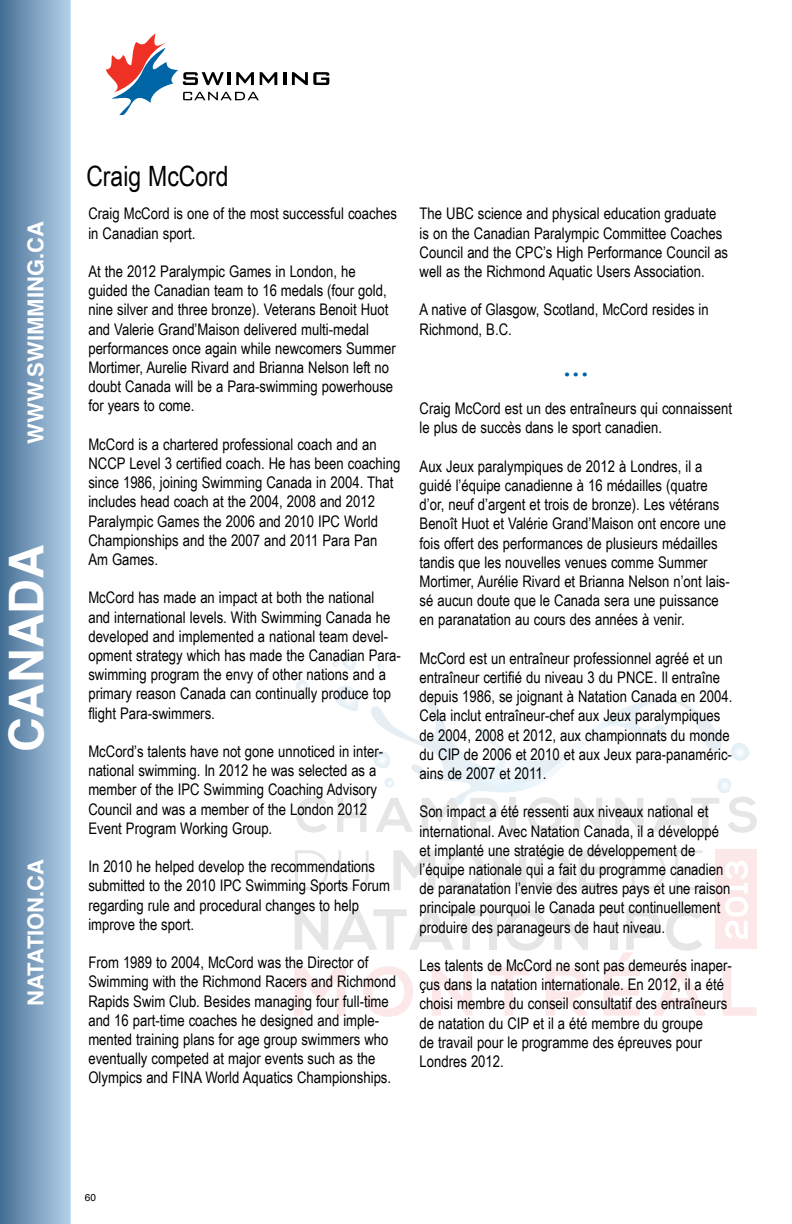
<style>
.page{position:relative;width:792px;height:1224px;background:#fff}
.page>*{position:absolute;margin:0;border:0;box-sizing:border-box;transform-origin:0 0}
.t1{font:700 48px "Helvetica";color:#fff}
.t2{font:28px "Arial Narrow";color:#000}
.t3{font:28px "Arial Rounded MT Bold";color:#0065a4}
.t4{font:700 22px "Helvetica";color:#fff}
.t5{font:16px/19.2px "Arial Narrow";color:#000}
.t6{font:10px "Helvetica";color:#000}
</style>
<div class="page">
<svg style="left:0;top:0;width:71px;height:1224px;background:#7da0bf"></svg>
<svg style="left:283px;top:72px;width:3px;height:13px"></svg>
<svg style="left:292px;top:72px;width:37px;height:13px"></svg>
<svg style="left:106px;top:34px;width:171px;height:81px"></svg>
<svg style="left:296px;top:797px;width:31px;height:36px"></svg>
<svg style="left:337px;top:798px;width:30px;height:34px"></svg>
<svg style="left:376px;top:808px;width:37px;height:24px"></svg>
<svg style="left:422px;top:808px;width:36px;height:24px"></svg>
<svg style="left:470px;top:808px;width:29px;height:24px"></svg>
<div style="left:509px;top:798px;width:7px;height:34px;background:#e6e6e6"></div>
<svg style="left:528px;top:808px;width:35px;height:25px"></svg>
<svg style="left:574px;top:808px;width:28px;height:24px"></svg>
<svg style="left:615px;top:808px;width:28px;height:24px"></svg>
<div style="left:715px;top:849px;width:42px;height:100px;background:#fde8e9"></div>
<svg style="left:725px;top:861px;width:23px;height:78px"></svg>
<svg style="left:295px;top:909px;width:188px;height:41px"></svg>
<div style="left:489px;top:909px;width:8px;height:41px;background:#e6e6e6"></div>
<svg style="left:505px;top:908px;width:42px;height:43px"></svg>
<svg style="left:554px;top:909px;width:34px;height:41px"></svg>
<svg style="left:294px;top:967px;width:52px;height:49px"></svg>
<svg style="left:363px;top:966px;width:50px;height:51px"></svg>
<svg style="left:432px;top:967px;width:40px;height:49px"></svg>
<svg style="left:489px;top:967px;width:40px;height:49px"></svg>
<svg style="left:546px;top:967px;width:43px;height:49px"></svg>
<svg style="left:604px;top:908px;width:102px;height:108px"></svg>
<svg style="left:722px;top:967px;width:35px;height:49px"></svg>
<svg style="left:371px;top:699px;width:351px;height:109px"></svg>
<svg style="left:371px;top:751px;width:20px;height:20px"></svg>
<svg style="left:296px;top:680px;width:12px;height:12px"></svg>
<svg style="left:332px;top:655px;width:24px;height:15px"></svg>
<svg style="left:377px;top:663px;width:8px;height:9px"></svg>
<svg style="left:384px;top:778px;width:12px;height:12px"></svg>
<svg style="left:652px;top:778px;width:105px;height:55px"></svg>
<svg style="left:335px;top:685px;width:23px;height:26px"></svg>
<svg style="left:731px;top:743px;width:19px;height:18px"></svg>
<svg style="left:429px;top:729px;width:140px;height:58px"></svg>
<svg style="left:608px;top:710px;width:29px;height:19px"></svg>
<svg style="left:295px;top:850px;width:34px;height:40px"></svg>
<svg style="left:338px;top:850px;width:31px;height:41px"></svg>
<svg style="left:393px;top:850px;width:42px;height:40px"></svg>
<svg style="left:444px;top:850px;width:40px;height:41px"></svg>
<svg style="left:493px;top:850px;width:33px;height:40px"></svg>
<svg style="left:535px;top:850px;width:36px;height:40px"></svg>
<svg style="left:579px;top:850px;width:29px;height:40px"></svg>
<svg style="left:632px;top:850px;width:33px;height:40px"></svg>
<svg style="left:675px;top:850px;width:28px;height:40px"></svg>
<h3 class="t4" style="left:18px;top:444px;width:224px;rotate:-90deg">WWW.SWIMMING.CA</h3>
<h1 class="t1" style="left:-12px;top:752px;width:209px;rotate:-90deg">CANADA</h1>
<h3 class="t4" style="left:18px;top:1006px;width:148px;rotate:-90deg">NATATION.CA</h3>
<h2 class="t2" style="left:86px;top:155px;width:144px">Craig McCord</h2>
<p class="t5" style="left:88px;top:204px;width:310px">Craig McCord is one of the most successful coaches in Canadian sport.</p>
<p class="t5" style="left:88px;top:261px;width:309px">At the 2012 Paralympic Games in London, he guided the Canadian team to 16 medals (four gold, nine silver and three bronze). Veterans Benoit Huot and Valerie Grand’Maison delivered multi-medal performances once again while newcomers Summer Mortimer, Aurelie Rivard and Brianna Nelson left no doubt Canada will be a Para-swimming powerhouse for years to come.</p>
<p class="t5" style="left:88px;top:434px;width:313px">McCord is a chartered professional coach and an NCCP Level 3 certified coach. He has been coaching since 1986, joining Swimming Canada in 2004. That includes head coach at the 2004, 2008 and 2012<br>Paralympic Games the 2006 and 2010 IPC World Championships and the 2007 and 2011 Para Pan Am Games.</p>
<p class="t5" style="left:88px;top:588px;width:314px">McCord has made an impact at both the national<br>and international levels. With Swimming Canada he developed and implemented a national team devel&shy;opment strategy which has made the Canadian Para&shy;swimming program the envy of other nations and a primary reason Canada can continually produce top flight Para-swimmers.</p>
<p class="t5" style="left:88px;top:741px;width:296px">McCord’s talents have not gone unnoticed in inter&shy;national swimming. In 2012 he was selected as a member of the IPC Swimming Coaching Advisory Council and was a member of the London 2012<br>Event Program Working Group.</p>
<p class="t5" style="left:88px;top:856px;width:303px">In 2010 he helped develop the recommendations submitted to the 2010 IPC Swimming Sports Forum regarding rule and procedural changes to help improve the sport.</p>
<p class="t5" style="left:88px;top:952px;width:309px">From 1989 to 2004, McCord was the Director of Swimming with the Richmond Racers and Richmond Rapids Swim Club. Besides managing four full-time and 16 part-time coaches he designed and imple&shy;mented training plans for age group swimmers who eventually competed at major events such as the Olympics and FINA World Aquatics Championships.</p>
<p class="t5" style="left:420px;top:204px;width:310px">The UBC science and physical education graduate is on the Canadian Paralympic Committee Coaches Council and the CPC’s High Performance Council as well as the Richmond Aquatic Users Association.</p>
<p class="t5" style="left:420px;top:300px;width:291px">A native of Glasgow, Scotland, McCord resides in<br>Richmond, B.C.</p>
<h2 class="t3" style="left:563px;top:349px;width:28px">...</h2>
<p class="t5" style="left:420px;top:398px;width:314px">Craig McCord est un des entraîneurs qui connaissent le plus de succès dans le sport canadien.</p>
<p class="t5" style="left:420px;top:456px;width:312px">Aux Jeux paralympiques de 2012 à Londres, il a guidé l’équipe canadienne à 16 médailles (quatre d’or, neuf d’argent et trois de bronze). Les vétérans Benoît Huot et Valérie Grand’Maison ont encore une fois offert des performances de plusieurs médailles tandis que les nouvelles venues comme Summer Mortimer, Aurélie Rivard et Brianna Nelson n’ont lais&shy;sé aucun doute que le Canada sera une puissance en paranatation au cours des années à venir.</p>
<p class="t5" style="left:420px;top:648px;width:314px">McCord est un entraîneur professionnel agréé et un entraîneur certifié du niveau 3 du PNCE. Il entraîne depuis 1986, se joignant à Natation Canada en 2004.<br>Cela inclut entraîneur-chef aux Jeux paralympiques de 2004, 2008 et 2012, aux championnats du monde du CIP de 2006 et 2010 et aux Jeux para-panaméric&shy;ains de 2007 et 2011.</p>
<p class="t5" style="left:420px;top:802px;width:312px">Son impact a été ressenti aux niveaux national et international. Avec Natation Canada, il a développé et implanté une stratégie de développement de l’équipe nationale qui a fait du programme canadien de paranatation l’envie des autres pays et une raison principale pourquoi le Canada peut continuellement produire des paranageurs de haut niveau.</p>
<p class="t5" style="left:420px;top:955px;width:314px">Les talents de McCord ne sont pas demeurés inaper&shy;çus dans la natation internationale. En 2012, il a été choisi membre du conseil consultatif des entraîneurs de natation du CIP et il a été membre du groupe<br>de travail pour le programme des épreuves pour Londres 2012.</p>
<p class="t6" style="left:85px;top:1190px;width:13px">60</p>
</div>
